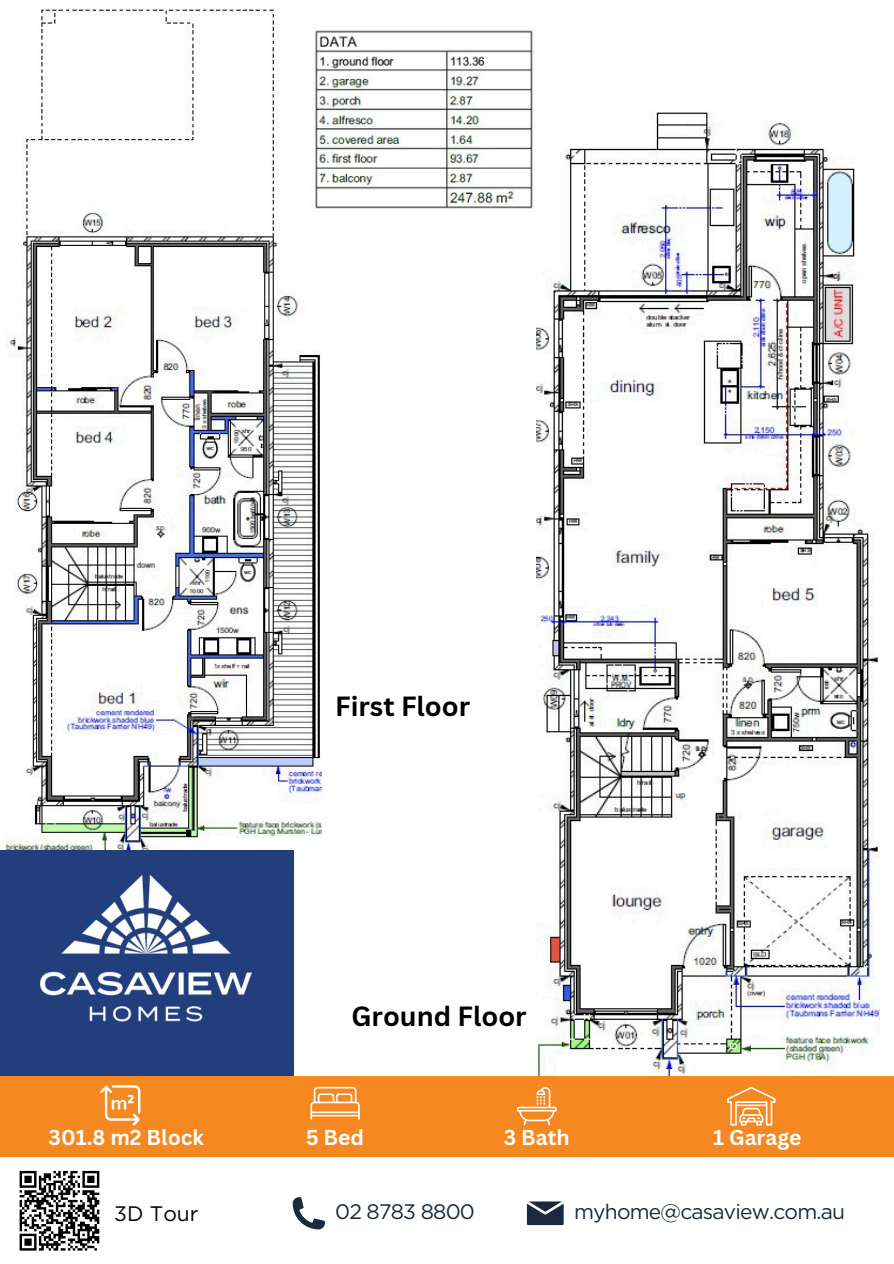
<style>
.page{position:relative;width:894px;height:1264px;background:#fff}
.page>*{position:absolute;margin:0;border:0;box-sizing:border-box;transform-origin:0 0}
.t1{font:700 27px "Canva Sans";color:#000}
.t2{font:21px "Gotham";letter-spacing:-.04em;color:#1b2a3f}
.t3{font:700 21px "Canva Sans";color:#fff}
.t4{font:21px "Gotham";color:#000}
</style>
<div class="page">
<div style="left:0;top:850px;width:293px;height:226px;background:#233e7d"></div>
<svg style="left:292px;top:1197px;width:33px;height:32px"></svg>
<svg style="left:526px;top:1201px;width:37px;height:23px"></svg>
<img style="left:40px;top:874px;width:212px;height:148px">
<div style="left:0;top:1076px;width:893px;height:80px;background:#f58820"></div>
<svg style="left:100px;top:1085px;width:40px;height:40px"></svg>
<svg style="left:310px;top:1086px;width:50px;height:33px"></svg>
<svg style="left:516px;top:1087px;width:40px;height:38px"></svg>
<svg style="left:727px;top:1086px;width:48px;height:39px"></svg>
<img style="left:5px;top:8px;width:316px;height:841px">
<img style="left:536px;top:112px;width:342px;height:963px">
<img style="left:310px;top:27px;width:224px;height:185px">
<svg style="left:19px;top:1170px;width:81px;height:81px"></svg>
<p class="t1" style="left:335px;top:687px;width:136px">First Floor</p>
<h2 class="t1" style="left:351px;top:997px;width:177px">Ground Floor</h2>
<p class="t3" style="left:49px;top:1122px;width:157px">301.8 m2 Block</p>
<h2 class="t3" style="left:306px;top:1122px;width:60px">5 Bed</h2>
<p class="t3" style="left:503px;top:1122px;width:67px">3 Bath</p>
<h2 class="t3" style="left:712px;top:1122px;width:90px">1 Garage</h2>
<p class="t4" style="left:114px;top:1200px;width:86px">3D Tour</p>
<p class="t2" style="left:335px;top:1198px;width:141px">02 8783 8800</p>
<h1 class="t2" style="left:574px;top:1198px;width:272px">myhome@casaview.com.au</h1>
</div>
